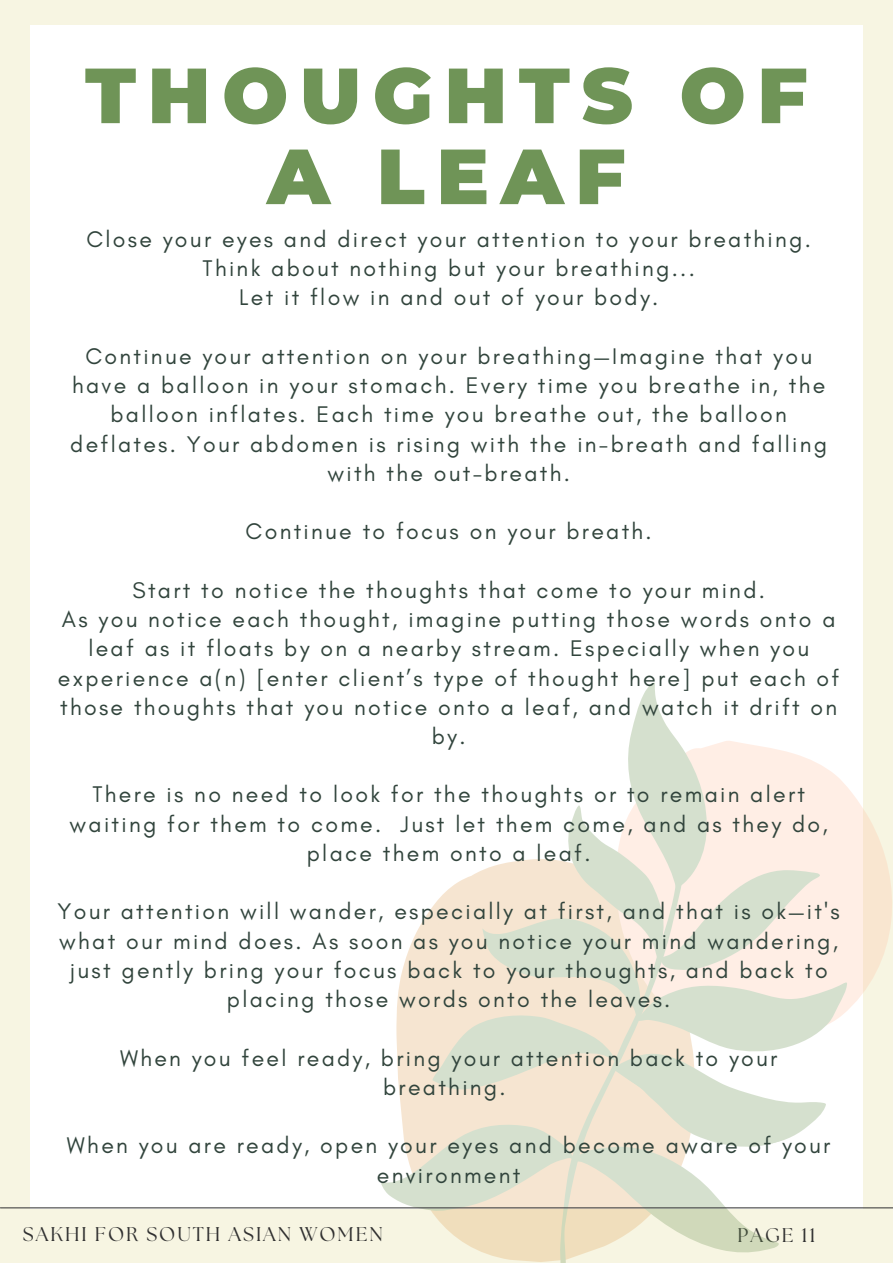
<style>
.page{position:relative;width:893px;height:1264px;background:#fff}
.page>*{position:absolute;margin:0;border:0;box-sizing:border-box;transform-origin:0 0}
.t1{font:900 78px/81px "Montserrat";letter-spacing:.15em;color:#6f9457;text-align:center}
.t2{font:23.1px/29.2px "Glacial Indifference";letter-spacing:.1em;color:#31443c;text-align:center}
.t3{font:19.8px "The Seasons";letter-spacing:.1em;color:#303030}
</style>
<div class="page">
<div style="left:0;top:0;width:892px;height:1262px;background:#f7f5e2"></div>
<div style="left:30px;top:26px;width:832px;height:1182px;background:#fff"></div>
<svg style="left:847px;top:719px;width:45px;height:353px"></svg>
<svg style="left:379px;top:682px;width:468px;height:574px"></svg>
<hr style="left:0;top:1207px;width:892px;height:1px;background:#444">
<h1 class="t1" style="left:85px;top:55px;width:724px">THOUGHTS OF<br>A LEAF</h1>
<p class="t2" style="left:86px;top:224px;width:726px">Close your eyes and direct your attention to your breathing.<br>Think about nothing but your breathing...<br>Let it flow in and out of your body.</p>
<p class="t2" style="left:70px;top:341px;width:758px">Continue your attention on your breathing—Imagine that you have a balloon in your stomach. Every time you breathe in, the balloon inflates. Each time you breathe out, the balloon deflates. Your abdomen is rising with the in-breath and falling with the out-breath.</p>
<p class="t2" style="left:245px;top:516px;width:407px">Continue to focus on your breath.</p>
<p class="t2" style="left:58px;top:575px;width:782px">Start to notice the thoughts that come to your mind.<br>As you notice each thought, imagine putting those words onto a leaf as it floats by on a nearby stream. Especially when you experience a(n) [enter client’s type of thought here] put each of those thoughts that you notice onto a leaf, and watch it drift on by.</p>
<p class="t2" style="left:70px;top:779px;width:759px">There is no need to look for the thoughts or to remain alert waiting for them to come. Just let them come, and as they do, place them onto a leaf.</p>
<p class="t2" style="left:58px;top:896px;width:783px">Your attention will wander, especially at first, and that is ok—it's what our mind does. As soon as you notice your mind wandering, just gently bring your focus back to your thoughts, and back to placing those words onto the leaves.</p>
<p class="t2" style="left:120px;top:1042px;width:658px">When you feel ready, bring your attention back to your breathing.</p>
<p class="t2" style="left:67px;top:1130px;width:765px">When you are ready, open your eyes and become aware of your environment</p>
<p class="t3" style="left:23px;top:1224px;width:361px">SAKHI FOR SOUTH ASIAN WOMEN</p>
<p class="t3" style="left:737px;top:1225px;width:79px">PAGE 11</p>
</div>
